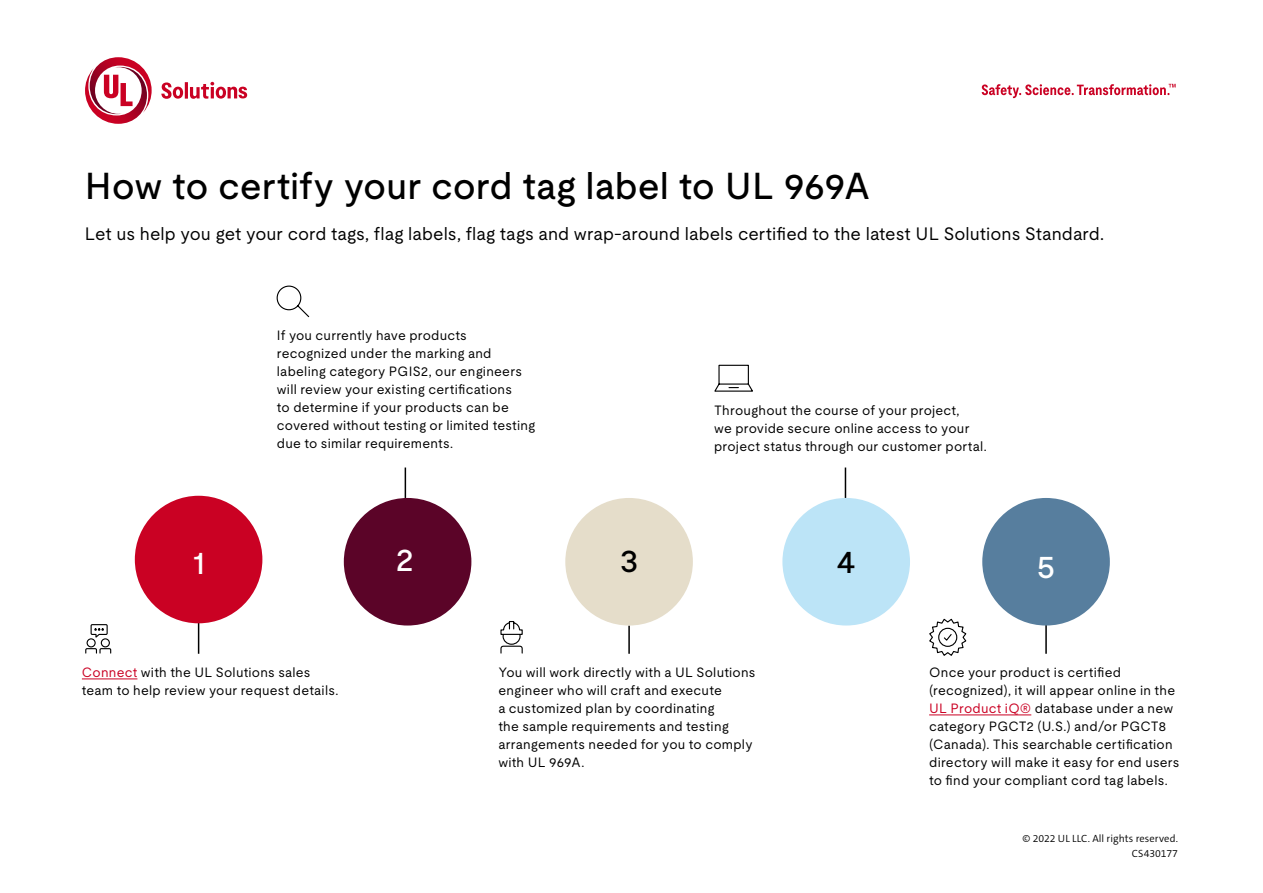
<style>
.page{position:relative;width:1263px;height:893px;background:#fff}
.page>*{position:absolute;margin:0;border:0;box-sizing:border-box;transform-origin:0 0}
.t1{font:500 37.5px "UL Moderat";letter-spacing:-.005em;color:#000}
.t2{font:500 33px "UL Moderat";color:#fff}
.t3{font:500 33px "UL Moderat";color:#000}
.t4{font:18px "UL Moderat";color:#000}
.t5{font:13.5px/18px "UL Moderat";letter-spacing:.015em;color:#000}
.t6{font:300 10.5px/15px "The Sans C5";letter-spacing:.005em;color:#000;text-align:right}
.s1{color:#ca0123}
</style>
<div class="page">
<svg style="left:85px;top:57px;width:162px;height:67px"></svg>
<svg style="left:982px;top:84px;width:193px;height:14px"></svg>
<hr style="left:82px;top:679px;width:55px;height:1px;background:#ca0123">
<hr style="left:929px;top:715px;width:102px;height:1px;background:#ca0123">
<hr style="left:198px;top:607px;width:1px;height:47px;background:#000">
<hr style="left:628px;top:625px;width:2px;height:29px;background:#000">
<hr style="left:1045px;top:623px;width:2px;height:31px;background:#000">
<hr style="left:845px;top:467px;width:1px;height:31px;background:#000">
<hr style="left:405px;top:467px;width:1px;height:31px;background:#000">
<div style="left:135px;top:496px;width:127px;height:127px;background:#ca0123;border-radius:50%"></div>
<div style="left:344px;top:498px;width:127px;height:127px;background:#5b0428;border-radius:50%"></div>
<div style="left:782px;top:498px;width:128px;height:127px;background:#bce4f7;border-radius:50%"></div>
<div style="left:565px;top:498px;width:128px;height:127px;background:#e5ddca;border-radius:50%"></div>
<div style="left:982px;top:498px;width:128px;height:127px;background:#577e9e;border-radius:50%"></div>
<svg style="left:929px;top:618px;width:38px;height:38px"></svg>
<svg style="left:85px;top:624px;width:27px;height:30px"></svg>
<svg style="left:714px;top:364px;width:39px;height:28px"></svg>
<svg style="left:500px;top:621px;width:23px;height:33px"></svg>
<svg style="left:276px;top:285px;width:34px;height:33px"></svg>
<h1 class="t1" style="left:85px;top:156px;width:787px">How to certify your cord tag label to UL 969A</h1>
<h3 class="t4" style="left:85px;top:220px;width:1021px">Let us help you get your cord tags, flag labels, flag tags and wrap-around labels certified to the latest UL Solutions Standard.</h3>
<p class="t5" style="left:277px;top:326px;width:260px">If you currently have products recognized under the marking and labeling category PGIS2, our engineers will review your existing certifications<br>to determine if your products can be covered without testing or limited testing due to similar requirements.</p>
<p class="t5" style="left:714px;top:401px;width:274px">Throughout the course of your project,<br>we provide secure online access to your project status through our customer portal.</p>
<h2 class="t2" style="left:192px;top:537px;width:15px">1</h2>
<h2 class="t2" style="left:396px;top:534px;width:20px">2</h2>
<h2 class="t3" style="left:619px;top:534px;width:21px">3</h2>
<h2 class="t3" style="left:836px;top:535px;width:21px">4</h2>
<h2 class="t2" style="left:1036px;top:541px;width:21px">5</h2>
<p class="t5" style="left:82px;top:663px;width:258px"><span class="s1">Connect</span> with the UL Solutions sales team to help review your request details.</p>
<p class="t5" style="left:498px;top:663px;width:259px">You will work directly with a UL Solutions engineer who will craft and execute<br>a customized plan by coordinating<br>the sample requirements and testing arrangements needed for you to comply with UL 969A.</p>
<p class="t5" style="left:929px;top:663px;width:252px">Once your product is certified (recognized), it will appear online in the <span class="s1">UL Product iQ®</span> database under a new category PGCT2 (U.S.) and/or PGCT8 (Canada). This searchable certification directory will make it easy for end users to find your compliant cord tag labels.</p>
<p class="t6" style="left:1022px;top:831px;width:157px">© 2022 UL LLC. All rights reserved.<br>CS430177</p>
</div>
